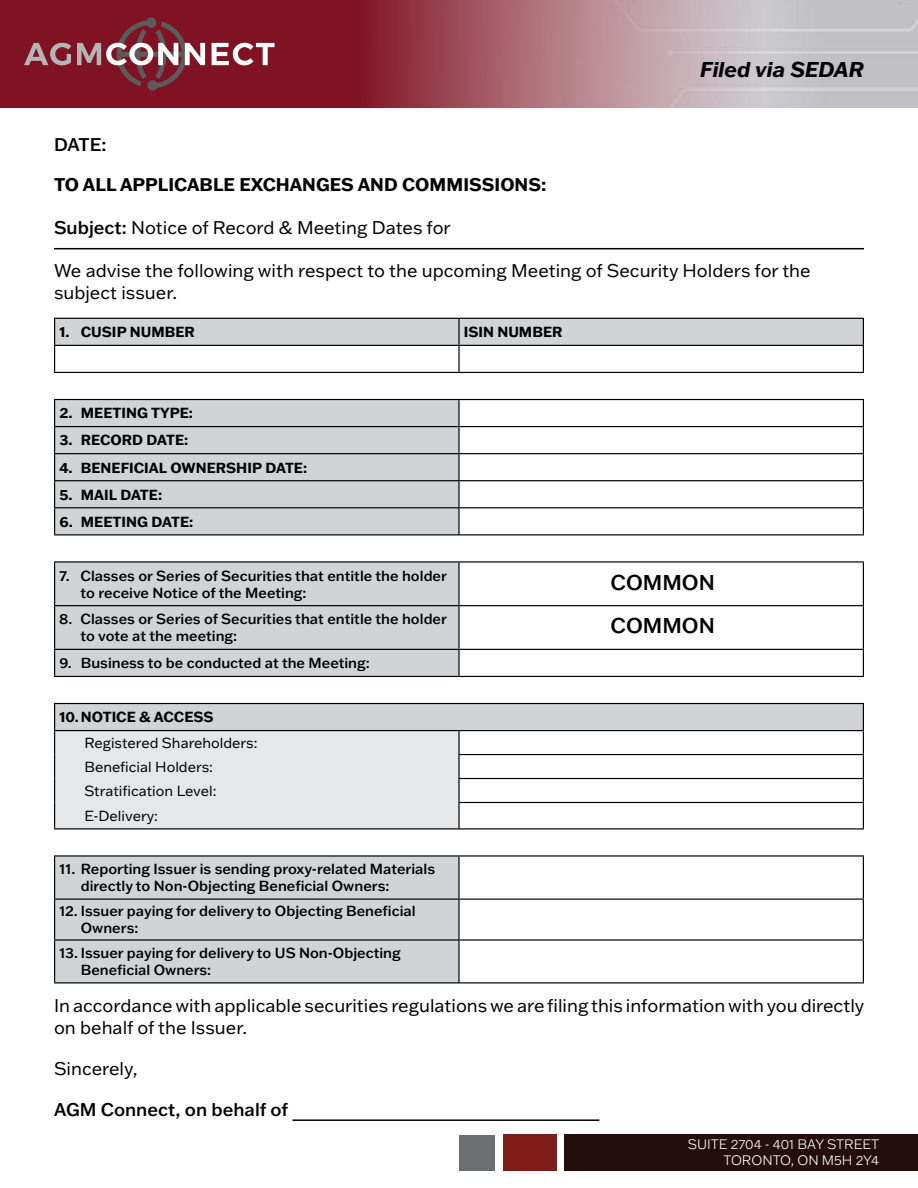
<style>
.page{position:relative;width:918px;height:1188px;background:#fff}
.page>*{position:absolute;margin:0;border:0;box-sizing:border-box;transform-origin:0 0}
.t1{font:italic 700 21px "Franklin Gothic ATF";color:#000}
.t2{font:500 21px/43.5px "Franklin Gothic ATF";color:#000}
.t3{font:18px/21.6px "Franklin Gothic ATF";color:#000}
.t4{font:700 18px "Franklin Gothic ATF";color:#000}
.t5{font:500 18px "Franklin Gothic ATF";color:#000}
.t6{font:500 14.25px/17.1px "Franklin Gothic ATF";color:#000}
.t7{font:700 14.25px "Franklin Gothic ATF";color:#000}
.t8{font:14.25px/24.5px "Franklin Gothic ATF";color:#000}
.t9{font:300 13.35px/16px "Franklin Gothic ATF";color:#fff;text-align:right}
.s1{font-weight:500}
</style>
<div class="page">
<div style="left:565px;top:1134px;width:353px;height:37px;background:#250d0d"></div>
<svg style="left:0;top:0;width:918px;height:108px;background:#a56872"></svg>
<div style="left:503px;top:1134px;width:54px;height:37px;background:#801c18"></div>
<div style="left:459px;top:1135px;width:36px;height:36px;background:#6d6e71"></div>
<svg style="left:24px;top:43px;width:47px;height:22px"></svg>
<svg style="left:77px;top:17px;width:128px;height:74px;background:#8a3e49"></svg>
<svg style="left:212px;top:43px;width:63px;height:22px"></svg>
<hr style="left:54px;top:248px;width:810px;height:1px;background:#000">
<hr style="left:292px;top:1119px;width:307px;height:2px;background:#000">
<div style="left:55px;top:400px;width:404px;height:27px;background:#d1d3d4"></div>
<svg style="left:55px;top:427px;width:808px;height:472px"></svg>
<div style="left:55px;top:900px;width:403px;height:82px;background:#d1d3d4"></div>
<svg style="left:54px;top:318px;width:810px;height:54px"></svg>
<hr style="left:54px;top:372px;width:405px;height:1px;background:#000">
<hr style="left:459px;top:372px;width:405px;height:1px;background:#000">
<hr style="left:54px;top:399px;width:405px;height:1px;background:#000">
<hr style="left:459px;top:399px;width:405px;height:1px;background:#000">
<hr style="left:458px;top:400px;width:2px;height:26px;background:#000">
<hr style="left:54px;top:426px;width:405px;height:1px;background:#000">
<hr style="left:459px;top:426px;width:405px;height:1px;background:#000">
<hr style="left:458px;top:427px;width:2px;height:26px;background:#000">
<hr style="left:54px;top:453px;width:405px;height:1px;background:#000">
<hr style="left:459px;top:453px;width:405px;height:1px;background:#000">
<hr style="left:458px;top:454px;width:2px;height:26px;background:#000">
<hr style="left:54px;top:480px;width:405px;height:1px;background:#000">
<hr style="left:459px;top:480px;width:405px;height:1px;background:#000">
<hr style="left:458px;top:481px;width:2px;height:26px;background:#000">
<hr style="left:54px;top:507px;width:405px;height:1px;background:#000">
<svg style="left:54px;top:400px;width:1px;height:134px"></svg>
<hr style="left:459px;top:507px;width:405px;height:1px;background:#000">
<hr style="left:458px;top:508px;width:2px;height:26px;background:#000">
<svg style="left:863px;top:400px;width:1px;height:134px"></svg>
<hr style="left:54px;top:534px;width:405px;height:1px;background:#000">
<hr style="left:459px;top:534px;width:405px;height:1px;background:#000">
<hr style="left:54px;top:561px;width:405px;height:2px;background:#000">
<hr style="left:54px;top:563px;width:1px;height:42px;background:#000">
<hr style="left:459px;top:561px;width:405px;height:2px;background:#000">
<hr style="left:458px;top:563px;width:2px;height:42px;background:#000">
<hr style="left:863px;top:563px;width:1px;height:42px;background:#000">
<hr style="left:54px;top:605px;width:405px;height:1px;background:#000">
<hr style="left:54px;top:606px;width:1px;height:43px;background:#000">
<hr style="left:459px;top:605px;width:405px;height:1px;background:#000">
<hr style="left:458px;top:606px;width:2px;height:43px;background:#000">
<hr style="left:863px;top:606px;width:1px;height:43px;background:#000">
<hr style="left:54px;top:649px;width:405px;height:1px;background:#000">
<svg style="left:54px;top:650px;width:1px;height:26px"></svg>
<hr style="left:459px;top:649px;width:405px;height:1px;background:#000">
<hr style="left:458px;top:650px;width:2px;height:26px;background:#000">
<svg style="left:863px;top:650px;width:1px;height:26px"></svg>
<hr style="left:54px;top:676px;width:405px;height:1px;background:#000">
<hr style="left:459px;top:676px;width:405px;height:1px;background:#000">
<hr style="left:54px;top:703px;width:405px;height:1px;background:#000">
<hr style="left:459px;top:703px;width:405px;height:1px;background:#000">
<hr style="left:459px;top:730px;width:405px;height:1px;background:#000">
<hr style="left:458px;top:731px;width:2px;height:23px;background:#000">
<hr style="left:458px;top:754px;width:406px;height:1px;background:#000">
<hr style="left:458px;top:755px;width:2px;height:23px;background:#000">
<hr style="left:458px;top:778px;width:406px;height:1px;background:#000">
<hr style="left:458px;top:779px;width:2px;height:23px;background:#000">
<svg style="left:54px;top:704px;width:405px;height:124px;background:#dddfe0"></svg>
<hr style="left:458px;top:802px;width:406px;height:1px;background:#000">
<hr style="left:458px;top:803px;width:2px;height:25px;background:#000">
<svg style="left:863px;top:704px;width:1px;height:124px"></svg>
<hr style="left:54px;top:828px;width:405px;height:1px;background:#000">
<hr style="left:459px;top:828px;width:405px;height:1px;background:#000">
<hr style="left:54px;top:855px;width:405px;height:2px;background:#000">
<hr style="left:54px;top:857px;width:1px;height:42px;background:#000">
<hr style="left:459px;top:855px;width:405px;height:2px;background:#000">
<hr style="left:458px;top:857px;width:2px;height:42px;background:#000">
<hr style="left:863px;top:857px;width:1px;height:42px;background:#000">
<hr style="left:54px;top:899px;width:405px;height:1px;background:#000">
<hr style="left:54px;top:900px;width:1px;height:39px;background:#000">
<hr style="left:459px;top:899px;width:405px;height:1px;background:#000">
<hr style="left:458px;top:900px;width:2px;height:39px;background:#000">
<hr style="left:863px;top:900px;width:1px;height:39px;background:#000">
<hr style="left:54px;top:939px;width:405px;height:2px;background:#000">
<hr style="left:54px;top:941px;width:1px;height:41px;background:#000">
<hr style="left:459px;top:939px;width:405px;height:2px;background:#000">
<hr style="left:458px;top:941px;width:2px;height:41px;background:#000">
<hr style="left:863px;top:941px;width:1px;height:41px;background:#000">
<hr style="left:54px;top:982px;width:405px;height:1px;background:#000">
<hr style="left:459px;top:982px;width:405px;height:1px;background:#000">
<p class="t5" style="left:54px;top:132px;width:54px">DATE:</p>
<h1 class="t1" style="left:700px;top:55px;width:165px">Filed via SEDAR</h1>
<p class="t4" style="left:54px;top:172px;width:494px">TO ALL APPLICABLE EXCHANGES AND COMMISSIONS:</p>
<p class="t3" style="left:54px;top:216px;width:398px"><span class="s1">Subject:</span> Notice of Record &amp; Meeting Dates for</p>
<p class="t3" style="left:54px;top:259px;width:758px">We advise the following with respect to the upcoming Meeting of Security Holders for the subject issuer.</p>
<p class="t7" style="left:59px;top:323px;width:137px">1. CUSIP NUMBER</p>
<p class="t7" style="left:464px;top:323px;width:100px">ISIN NUMBER</p>
<p class="t7" style="left:59px;top:404px;width:135px">2. MEETING TYPE:</p>
<p class="t7" style="left:59px;top:431px;width:130px">3. RECORD DATE:</p>
<p class="t7" style="left:59px;top:458px;width:249px">4. BENEFICIAL OWNERSHIP DATE:</p>
<p class="t7" style="left:59px;top:485px;width:104px">5. MAIL DATE:</p>
<p class="t7" style="left:59px;top:512px;width:135px">6. MEETING DATE:</p>
<p class="t6" style="left:81px;top:567px;width:368px;text-indent:-21px">7. Classes or Series of Securities that entitle the holder to receive Notice of the Meeting:</p>
<p class="t6" style="left:81px;top:610px;width:368px;text-indent:-21px">8. Classes or Series of Securities that entitle the holder to vote at the meeting:</p>
<p class="t6" style="left:59px;top:654px;width:312px">9. Business to be conducted at the Meeting:</p>
<p class="t7" style="left:59px;top:708px;width:156px">10.NOTICE &amp; ACCESS</p>
<p class="t8" style="left:84px;top:730px;width:175px">Registered Shareholders:<br>Beneficial Holders:<br>Stratification Level:<br>E-Delivery:</p>
<p class="t6" style="left:81px;top:860px;width:356px;text-indent:-21px">11. Reporting Issuer is sending proxy-related Materials directly to Non-Objecting Beneficial Owners:</p>
<p class="t6" style="left:81px;top:902px;width:336px;text-indent:-21px">12. Issuer paying for delivery to Objecting Beneficial<br>Owners:</p>
<p class="t6" style="left:81px;top:944px;width:321px;text-indent:-21px">13. Issuer paying for delivery to US Non-Objecting<br>Beneficial Owners:</p>
<h1 class="t2" style="left:611px;top:561px;width:106px">COMMON<br>COMMON</h1>
<p class="t3" style="left:54px;top:994px;width:812px">In accordance with applicable securities regulations we are filing this information with you directly on behalf of the Issuer.</p>
<p class="t3" style="left:54px;top:1057px;width:85px">Sincerely,</p>
<p class="t5" style="left:54px;top:1097px;width:236px">AGM Connect, on behalf of</p>
<p class="t9" style="left:688px;top:1136px;width:193px">SUITE 2704 - 401 BAY STREET<br>TORONTO, ON M5H 2Y4</p>
</div>
